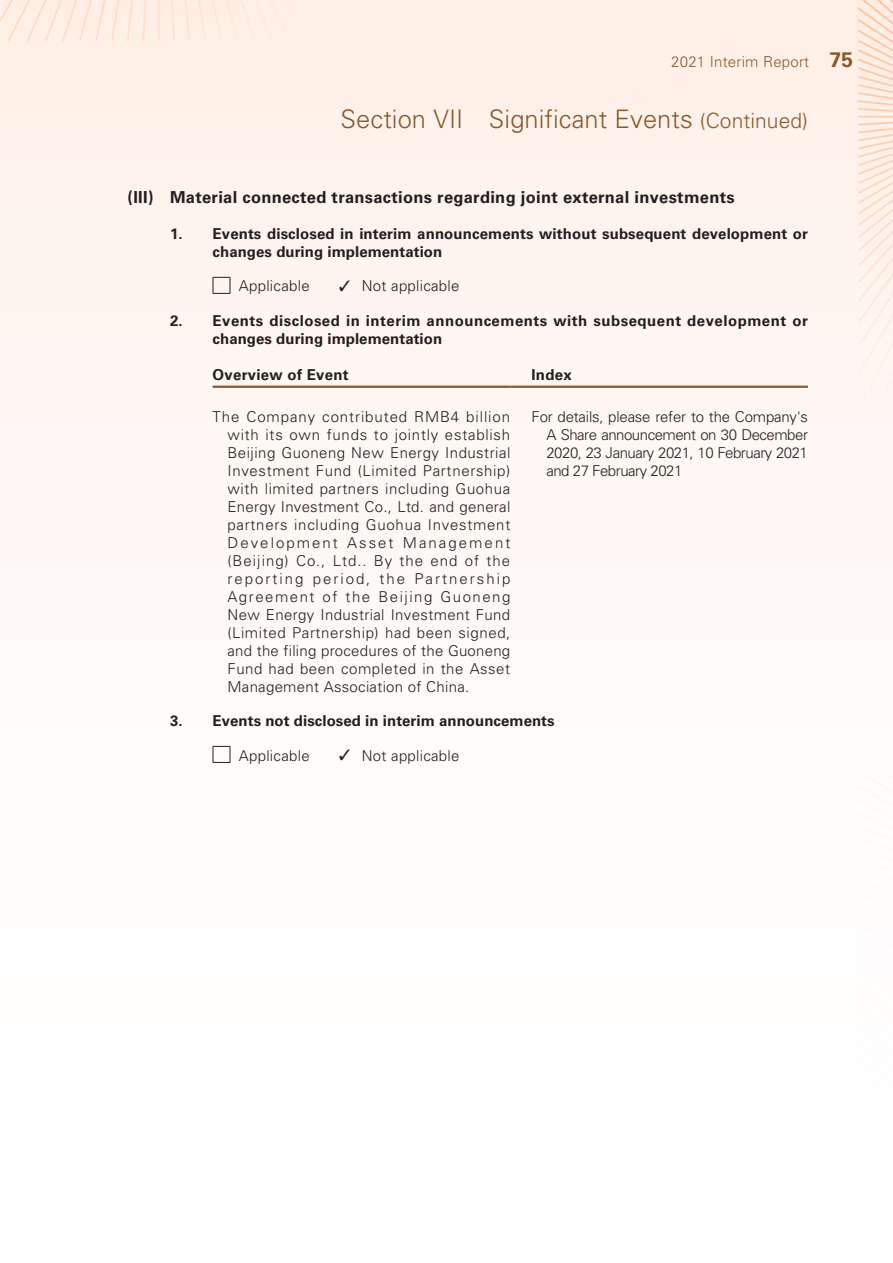
<style>
.page{position:relative;width:893px;height:1263px;background:#fff}
.page>*{position:absolute;margin:0;border:0;box-sizing:border-box;transform-origin:0 0}
.t1{font:300 25.5px "Univers LT Std";letter-spacing:.005em;color:#89592f}
.t2{font:700 16.5px "Univers LT Std";letter-spacing:.02em;color:#231f20}
.t3{font:300 15px/18px "Univers LT Std";letter-spacing:.02em;color:#231f20;text-align:justify}
.t4{font:700 15px/18px "Univers LT Std";letter-spacing:.005em;color:#231f20}
.t5{font:700 15px/18px "Univers LT Std";letter-spacing:.03em;color:#231f20}
.t6{font:300 15px "Univers LT Std";letter-spacing:.015em;color:#89592f}
.s1{font-weight:700;font-size:21px}
.s2{font-size:21px}
</style>
<div class="page">
<img style="left:0;top:0;width:893px;height:870px">
<svg style="left:213px;top:277px;width:18px;height:17px"></svg>
<hr style="left:213px;top:386px;width:297px;height:2px;background:#89592f">
<hr style="left:510px;top:386px;width:298px;height:2px;background:#89592f">
<svg style="left:213px;top:746px;width:18px;height:17px"></svg>
<p class="t6" style="left:671px;top:53px;width:183px">2021 Interim Report <span class="s1">75</span></p>
<h1 class="t1" style="left:341px;top:104px;width:469px">Section VII Significant Events <span class="s2">(Continued)</span></h1>
<p class="t2" style="left:128px;top:188px;width:609px">(III) Material connected transactions regarding joint external investments</p>
<p class="t4" style="left:213px;top:225px;width:597px;text-indent:-43px">1. Events disclosed in interim announcements without subsequent development or changes during implementation</p>
<p class="t3" style="left:239px;top:277px;width:72px">Applicable</p>
<p class="t3" style="left:339px;top:277px;width:122px">✓ Not applicable</p>
<p class="t5" style="left:213px;top:312px;width:597px;text-indent:-43px">2. Events disclosed in interim announcements with subsequent development or changes during implementation</p>
<p class="t4" style="left:213px;top:366px;width:138px">Overview of Event</p>
<p class="t4" style="left:531px;top:366px;width:42px">Index</p>
<p class="t3" style="left:227px;top:408px;width:284px;text-indent:-15px">The Company contributed RMB4 billion with its own funds to jointly establish Beijing Guoneng New Energy Industrial Investment Fund (Limited Partnership) with limited partners including Guohua Energy Investment Co., Ltd. and general partners including Guohua Investment Development Asset Management (Beijing) Co., Ltd.. By the end of the reporting period, the Partnership Agreement of the Beijing Guoneng New Energy Industrial Investment Fund (Limited Partnership) had been signed, and the filing procedures of the Guoneng Fund had been completed in the Asset Management Association of China.</p>
<p class="t3" style="left:546px;top:408px;width:263px;text-indent:-15px">For details, please refer to the Company's A Share announcement on 30 December 2020, 23 January 2021, 10 February 2021 and 27 February 2021</p>
<p class="t4" style="left:170px;top:712px;width:386px">3. Events not disclosed in interim announcements</p>
<p class="t3" style="left:239px;top:746px;width:72px">Applicable</p>
<p class="t3" style="left:339px;top:746px;width:122px">✓ Not applicable</p>
</div>
